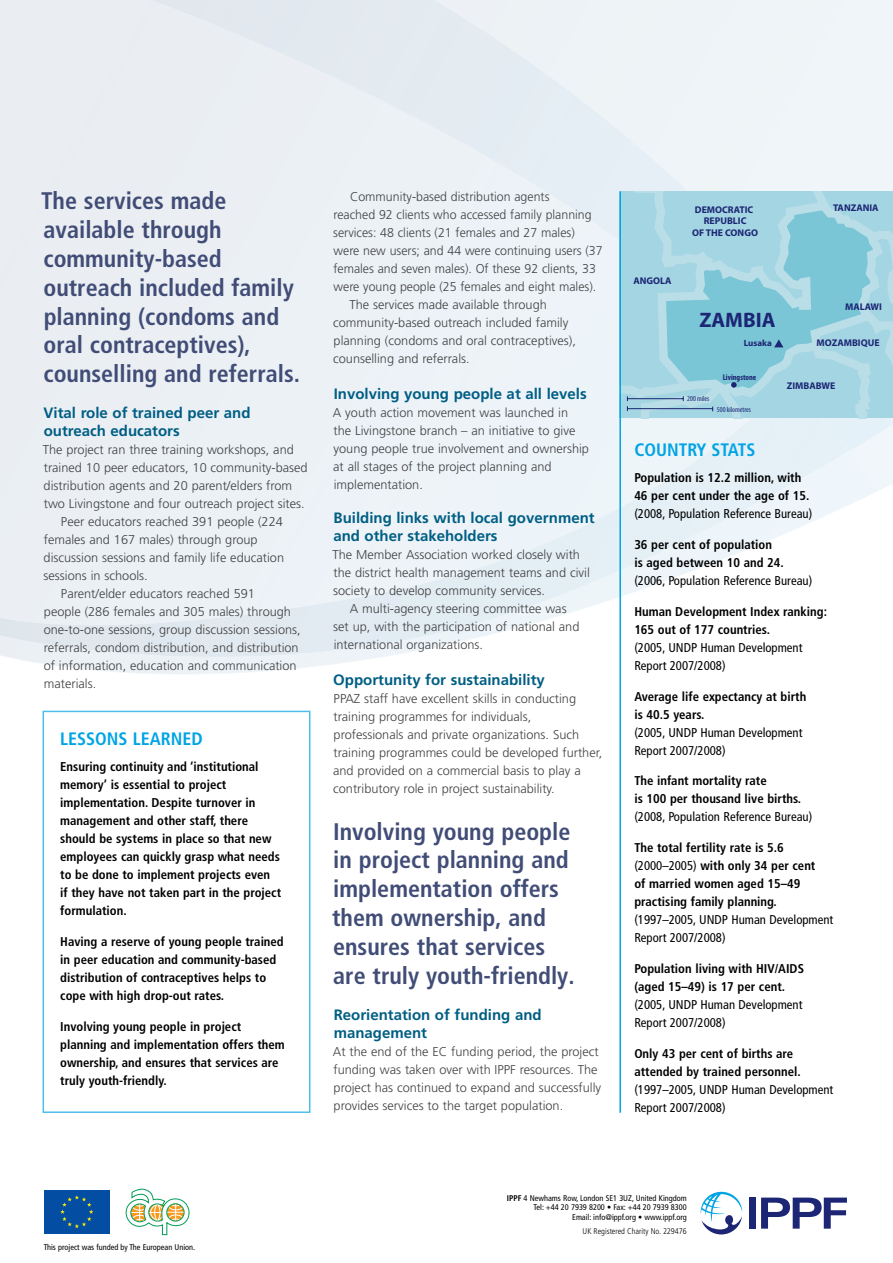
<style>
.page{position:relative;width:893px;height:1263px;background:#fff}
.page>*{position:absolute;margin:0;border:0;box-sizing:border-box;transform-origin:0 0}
.t1{font:700 condensed 24px/28.8px "Frutiger";color:#414d77}
.t2{font:700 21px "Myriad Pro";color:#1c2674}
.t3{font:700 condensed 18px "Frutiger";color:#00a4e4}
.t4{font:700 15px/18px "Frutiger";color:#005e84}
.t5{font:300 12.75px/18px "Frutiger";color:#414142}
.t6{font:700 condensed 12.75px/18px "Frutiger";color:#000}
.t7{font:condensed 12.75px/18px "Frutiger";color:#000}
.t8{font:700 9.75px/11.7px "Myriad Pro";color:#1c2674;text-align:center}
.t9{font:700 9px "Myriad Pro";letter-spacing:.005em;color:#1c2674}
.t10{font:condensed 8.25px/9.9px "Frutiger";color:#000;text-align:right}
.t11{font:300 condensed 8.25px "Frutiger";color:#000}
.t12{font:700 condensed 8.25px "Myriad Pro";color:#1c2674}
.t13{font:condensed 7.5px "Myriad Pro";color:#1c2674}
.s1{font-weight:400}
.s2{font-weight:700}
</style>
<div class="page">
<div style="left:830px;top:0;width:63px;height:491px;background:#eff5f9"></div>
<img style="left:849px;top:451px;width:29px;height:54px">
<img style="left:534px;top:537px;width:27px;height:11px">
<img style="left:849px;top:418px;width:40px;height:33px">
<div style="left:790px;top:418px;width:59px;height:33px;background:#e5f1f7"></div>
<div style="left:106px;top:0;width:684px;height:384px;background:#ebf0f5"></div>
<svg style="left:621px;top:191px;width:272px;height:227px;background:#a6d5e2"></svg>
<hr style="left:627px;top:398px;width:56px;height:1px;background:#1c2674">
<svg style="left:662px;top:205px;width:214px;height:196px;background:#95cfdd"></svg>
<hr style="left:628px;top:408px;width:85px;height:1px;background:#1c2674">
<svg style="left:627px;top:396px;width:1px;height:15px"></svg>
<hr style="left:619px;top:191px;width:2px;height:922px;background:#00a4e4">
<div style="left:749px;top:1197px;width:7px;height:31px;background:#1c2674"></div>
<svg style="left:761px;top:1197px;width:86px;height:31px"></svg>
<svg style="left:701px;top:1192px;width:41px;height:42px"></svg>
<div style="left:44px;top:1190px;width:66px;height:44px;background:#034ea2"></div>
<svg style="left:60px;top:1195px;width:33px;height:33px"></svg>
<svg style="left:126px;top:1189px;width:63px;height:46px"></svg>
<h1 class="t1" style="left:41px;top:187px;width:260px">The services made available through community-based outreach included family planning (condoms and oral contraceptives), counselling and referrals.</h1>
<p class="t4" style="left:43px;top:404px;width:209px">Vital role of trained peer and outreach educators</p>
<p class="t5" style="left:43px;top:441px;width:253px">The project ran three training workshops, and</p>
<p class="t5" style="left:44px;top:459px;width:265px">trained 10 peer educators, 10 community-based</p>
<p class="t5" style="left:44px;top:477px;width:250px">distribution agents and 20 parent/elders from</p>
<p class="t5" style="left:44px;top:495px;width:262px">two Livingstone and four outreach project sites.</p>
<p class="t5" style="left:61px;top:513px;width:223px">Peer educators reached 391 people (224</p>
<p class="t5" style="left:44px;top:531px;width:215px">females and 167 males) through group</p>
<p class="t5" style="left:44px;top:549px;width:242px">discussion sessions and family life education</p>
<p class="t5" style="left:44px;top:567px;width:106px">sessions in schools.</p>
<p class="t5" style="left:61px;top:585px;width:196px">Parent/elder educators reached 591</p>
<p class="t5" style="left:44px;top:603px;width:249px">people (286 females and 305 males) through</p>
<p class="t5" style="left:44px;top:621px;width:259px">one-to-one sessions, group discussion sessions,</p>
<p class="t5" style="left:44px;top:639px;width:256px">referrals, condom distribution, and distribution</p>
<p class="t5" style="left:44px;top:657px;width:254px">of information, education and communication</p>
<p class="t5" style="left:44px;top:675px;width:54px">materials.</p>
<h3 class="t3" style="left:60px;top:728px;width:144px">LESSONS LEARNED</h3>
<p class="t6" style="left:60px;top:758px;width:222px">Ensuring continuity and ‘institutional memory’ is essential to project implementation. Despite turnover in management and other staff, there should be systems in place so that new employees can quickly grasp what needs to be done to implement projects even<br>if they have not taken part in the project formulation.</p>
<p class="t6" style="left:60px;top:933px;width:225px">Having a reserve of young people trained in peer education and community-based distribution of contraceptives helps to cope with high drop-out rates.</p>
<p class="t6" style="left:60px;top:1017px;width:226px">Involving young people in project planning and implementation offers them ownership, and ensures that services are truly youth-friendly.</p>
<p class="t5" style="left:350px;top:188px;width:201px">Community-based distribution agents</p>
<p class="t5" style="left:334px;top:206px;width:260px">reached 92 clients who accessed family planning</p>
<p class="t5" style="left:333px;top:224px;width:243px">services: 48 clients (21 females and 27 males)</p>
<p class="t5" style="left:334px;top:242px;width:271px">were new users; and 44 were continuing users (37</p>
<p class="t5" style="left:333px;top:260px;width:264px">females and seven males). Of these 92 clients, 33</p>
<p class="t5" style="left:334px;top:278px;width:264px">were young people (25 females and eight males).</p>
<p class="t5" style="left:349px;top:296px;width:199px">The services made available through</p>
<p class="t5" style="left:333px;top:314px;width:237px">community-based outreach included family</p>
<p class="t5" style="left:334px;top:332px;width:244px">planning (condoms and oral contraceptives),</p>
<p class="t5" style="left:333px;top:350px;width:138px">counselling and referrals.</p>
<p class="t4" style="left:334px;top:385px;width:255px">Involving young people at all levels</p>
<p class="t5" style="left:333px;top:404px;width:258px">A youth action movement was launched in<br>the Livingstone branch – an initiative to give young people true involvement and ownership at all stages of the project planning and implementation.</p>
<p class="t4" style="left:333px;top:508px;width:263px">Building links with local government and other stakeholders</p>
<p class="t5" style="left:332px;top:545px;width:249px">The Member Association worked closely with</p>
<p class="t5" style="left:333px;top:563px;width:258px">the district health management teams and civil</p>
<p class="t5" style="left:333px;top:581px;width:213px">society to develop community services.</p>
<p class="t5" style="left:350px;top:599px;width:218px">A multi-agency steering committee was</p>
<p class="t5" style="left:333px;top:617px;width:248px">set up, with the participation of national and</p>
<p class="t5" style="left:334px;top:635px;width:151px">international organizations.</p>
<p class="t4" style="left:333px;top:670px;width:213px">Opportunity for sustainability</p>
<p class="t5" style="left:333px;top:689px;width:271px">PPAZ staff have excellent skills in conducting training programmes for individuals, professionals and private organizations. Such training programmes could be developed further, and provided on a commercial basis to play a contributory role in project sustainability.</p>
<h1 class="t1" style="left:332px;top:817px;width:244px">Involving young people in project planning and implementation offers them ownership, and ensures that services are truly youth-friendly.</h1>
<p class="t4" style="left:334px;top:1005px;width:209px">Reorientation of funding and management</p>
<p class="t5" style="left:333px;top:1042px;width:270px">At the end of the EC funding period, the project funding was taken over with IPPF resources. The project has continued to expand and successfully provides services to the target population.</p>
<p class="t8" style="left:692px;top:204px;width:67px">DEMOCRATIC<br>REPUBLIC<br>OF THE CONGO</p>
<p class="t8" style="left:833px;top:202px;width:47px">TANZANIA</p>
<p class="t8" style="left:633px;top:275px;width:40px">ANGOLA</p>
<h2 class="t2" style="left:699px;top:309px;width:78px">ZAMBIA</h2>
<p class="t13" style="left:687px;top:395px;width:24px">200 miles</p>
<p class="t9" style="left:744px;top:338px;width:30px">Lusaka</p>
<p class="t12" style="left:723px;top:373px;width:35px">Livingstone</p>
<p class="t13" style="left:717px;top:405px;width:36px">500 kilometres</p>
<p class="t8" style="left:845px;top:301px;width:38px">MALAWI</p>
<p class="t8" style="left:816px;top:337px;width:65px">MOZAMBIQUE</p>
<p class="t8" style="left:787px;top:380px;width:50px">ZIMBABWE</p>
<h3 class="t3" style="left:634px;top:439px;width:123px">COUNTRY STATS</h3>
<p class="t6" style="left:634px;top:469px;width:177px">Population is 12.2 million, with<br>46 per cent under the age of 15.</p>
<p class="t7" style="left:634px;top:505px;width:179px">(2008, Population Reference Bureau)</p>
<p class="t6" style="left:634px;top:536px;width:151px">36 per cent of population<br>is aged between 10 and 24.</p>
<p class="t7" style="left:634px;top:572px;width:179px">(2006, Population Reference Bureau)</p>
<p class="t6" style="left:634px;top:602px;width:194px">Human Development Index ranking:<br>165 out of 177 countries.</p>
<p class="t7" style="left:634px;top:638px;width:170px">(2005, UNDP Human Development<br>Report 2007/2008)</p>
<p class="t6" style="left:634px;top:687px;width:174px">Average life expectancy at birth is 40.5 years.</p>
<p class="t7" style="left:634px;top:723px;width:170px">(2005, UNDP Human Development<br>Report 2007/2008)</p>
<p class="t6" style="left:634px;top:772px;width:168px">The infant mortality rate<br>is 100 per thousand live births.</p>
<p class="t7" style="left:634px;top:808px;width:179px">(2008, Population Reference Bureau)</p>
<p class="t6" style="left:634px;top:839px;width:183px">The total fertility rate is 5.6 <span class="s1">(2000–2005)</span> with only 34 per cent of married women aged 15–49 practising family planning.</p>
<p class="t7" style="left:634px;top:911px;width:201px">(1997–2005, UNDP Human Development<br>Report 2007/2008)</p>
<p class="t6" style="left:634px;top:959px;width:171px">Population living with HIV/AIDS (aged 15–49) is 17 per cent.</p>
<p class="t7" style="left:634px;top:995px;width:170px">(2005, UNDP Human Development<br>Report 2007/2008)</p>
<p class="t6" style="left:634px;top:1044px;width:168px">Only 43 per cent of births are attended by trained personnel.</p>
<p class="t7" style="left:634px;top:1080px;width:201px">(1997–2005, UNDP Human Development<br>Report 2007/2008)</p>
<p class="t10" style="left:44px;top:1242px;width:153px">This project was funded by The European Union.</p>
<p class="t10" style="left:507px;top:1193px;width:181px"><span class="s2">IPPF</span> 4 Newhams Row, London SE1 3UZ, United Kingdom<br>Tel: +44 20 7939 8200 • Fax: +44 20 7939 8300<br>Email: info@ippf.org • www.ippf.org</p>
<p class="t11" style="left:583px;top:1227px;width:106px">UK Registered Charity No. 229476</p>
</div>
